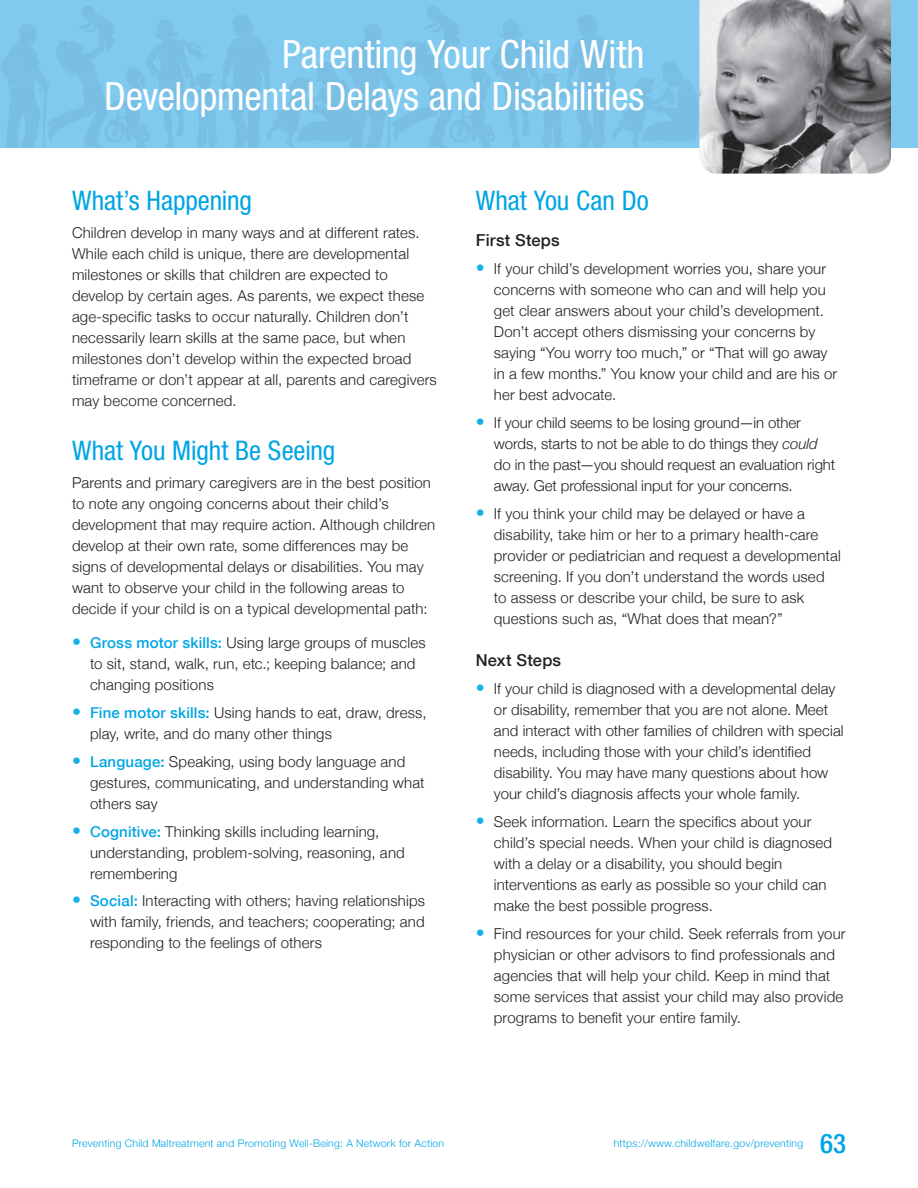
<style>
.page{position:relative;width:918px;height:1188px;background:#fff}
.page>*{position:absolute;margin:0;border:0;box-sizing:border-box;transform-origin:0 0}
.tip_title{font:condensed 39px/42px "Helvetica Neue";letter-spacing:-.005em;color:#fff;text-align:right}
.tipsheet_subhead{font:condensed 27px "Helvetica Neue";letter-spacing:-.005em;color:#00a5e3}
.t1{font:500 condensed 27px "Helvetica Neue";color:#00a5e3}
.t2{font:500 16.5px "Helvetica Neue";letter-spacing:.01em;color:#231f20}
.bodytext{font:300 15px/21px "Helvetica Neue";letter-spacing:.01em;color:#231f20}
.t3{font:300 10.5px "Helvetica Neue";letter-spacing:.02em;color:#00a5e3}
.s1{font-size:18px;color:#13b1e8}
.s2{font-weight:500;color:#00a5e3}
.s3{font-style:italic}
</style>
<div class="page">
<div style="left:0;top:0;width:918px;height:148px;background:#80caf0"></div>
<svg style="left:0;top:7px;width:699px;height:141px"></svg>
<img style="left:699px;top:0;width:192px;height:174px">
<h2 class="tip_title" style="left:104px;top:33px;width:542px">Parenting Your Child With<br>Developmental Delays and Disabilities</h2>
<h3 class="tipsheet_subhead" style="left:72px;top:185px;width:181px">What’s Happening</h3>
<p class="bodytext" style="left:72px;top:221px;width:366px">Children develop in many ways and at different rates.<br>While each child is unique, there are developmental milestones or skills that children are expected to develop by certain ages. As parents, we expect these age-specific tasks to occur naturally. Children don’t necessarily learn skills at the same pace, but when milestones don’t develop within the expected broad timeframe or don’t appear at all, parents and caregivers may become concerned.</p>
<h3 class="tipsheet_subhead" style="left:72px;top:435px;width:265px">What You Might Be Seeing</h3>
<p class="bodytext" style="left:72px;top:471px;width:365px">Parents and primary caregivers are in the best position to note any ongoing concerns about their child’s development that may require action. Although children develop at their own rate, some differences may be signs of developmental delays or disabilities. You may want to observe your child in the following areas to decide if your child is on a typical developmental path:</p>
<p class="bodytext" style="left:90px;top:632px;width:337px;text-indent:-18px"><span class="s1">•</span> <span class="s2">Gross motor skills:</span> Using large groups of muscles to sit, stand, walk, run, etc.; keeping balance; and changing positions</p>
<p class="bodytext" style="left:90px;top:701px;width:338px;text-indent:-18px"><span class="s1">•</span> <span class="s2">Fine motor skills:</span> Using hands to eat, draw, dress, play, write, and do many other things</p>
<p class="bodytext" style="left:90px;top:750px;width:336px;text-indent:-18px"><span class="s1">•</span> <span class="s2">Language:</span> Speaking, using body language and gestures, communicating, and understanding what others say</p>
<p class="bodytext" style="left:90px;top:820px;width:316px;text-indent:-18px"><span class="s1">•</span> <span class="s2">Cognitive:</span> Thinking skills including learning, understanding, problem-solving, reasoning, and remembering</p>
<p class="bodytext" style="left:90px;top:890px;width:337px;text-align:justify;text-indent:-18px"><span class="s1">•</span> <span class="s2">Social:</span> Interacting with others; having relationships with family, friends, and teachers; cooperating; and responding to the feelings of others</p>
<p class="tipsheet_subhead" style="left:476px;top:185px;width:174px">What You Can Do</p>
<p class="t2" style="left:476px;top:227px;width:85px">First Steps</p>
<p class="bodytext" style="left:494px;top:257px;width:345px;text-indent:-18px"><span class="s1">•</span> If your child’s development worries you, share your concerns with someone who can and will help you get clear answers about your child’s development.<br>Don’t accept others dismissing your concerns by saying “You worry too much,” or “That will go away in a few months.” You know your child and are his or her best advocate.</p>
<p class="bodytext" style="left:494px;top:411px;width:343px;text-indent:-18px"><span class="s1">•</span> If your child seems to be losing ground—in other words, starts to not be able to do things they <span class="s3">could </span>do in the past—you should request an evaluation right away. Get professional input for your concerns.</p>
<p class="bodytext" style="left:494px;top:502px;width:348px;text-indent:-18px"><span class="s1">•</span> If you think your child may be delayed or have a disability, take him or her to a primary health-care provider or pediatrician and request a developmental screening. If you don’t understand the words used to assess or describe your child, be sure to ask questions such as, “What does that mean?”</p>
<p class="t2" style="left:476px;top:647px;width:87px">Next Steps</p>
<p class="bodytext" style="left:494px;top:677px;width:351px;text-indent:-18px"><span class="s1">•</span> If your child is diagnosed with a developmental delay or disability, remember that you are not alone. Meet and interact with other families of children with special needs, including those with your child’s identified disability. You may have many questions about how your child’s diagnosis affects your whole family.</p>
<p class="bodytext" style="left:494px;top:810px;width:340px;text-indent:-18px"><span class="s1">•</span> Seek information. Learn the specifics about your child’s special needs. When your child is diagnosed with a delay or a disability, you should begin interventions as early as possible so your child can make the best possible progress.</p>
<p class="bodytext" style="left:494px;top:922px;width:353px;text-indent:-18px"><span class="s1">•</span> Find resources for your child. Seek referrals from your physician or other advisors to find professionals and agencies that will help your child. Keep in mind that some services that assist your child may also provide programs to benefit your entire family.</p>
<p class="t3" style="left:72px;top:1135px;width:374px">Preventing Child Maltreatment and Promoting Well-Being: A Network for Action</p>
<p class="t3" style="left:614px;top:1135px;width:191px">https://www.childwelfare.gov/preventing</p>
<h2 class="t1" style="left:820px;top:1127px;width:27px">63</h2>
</div>
